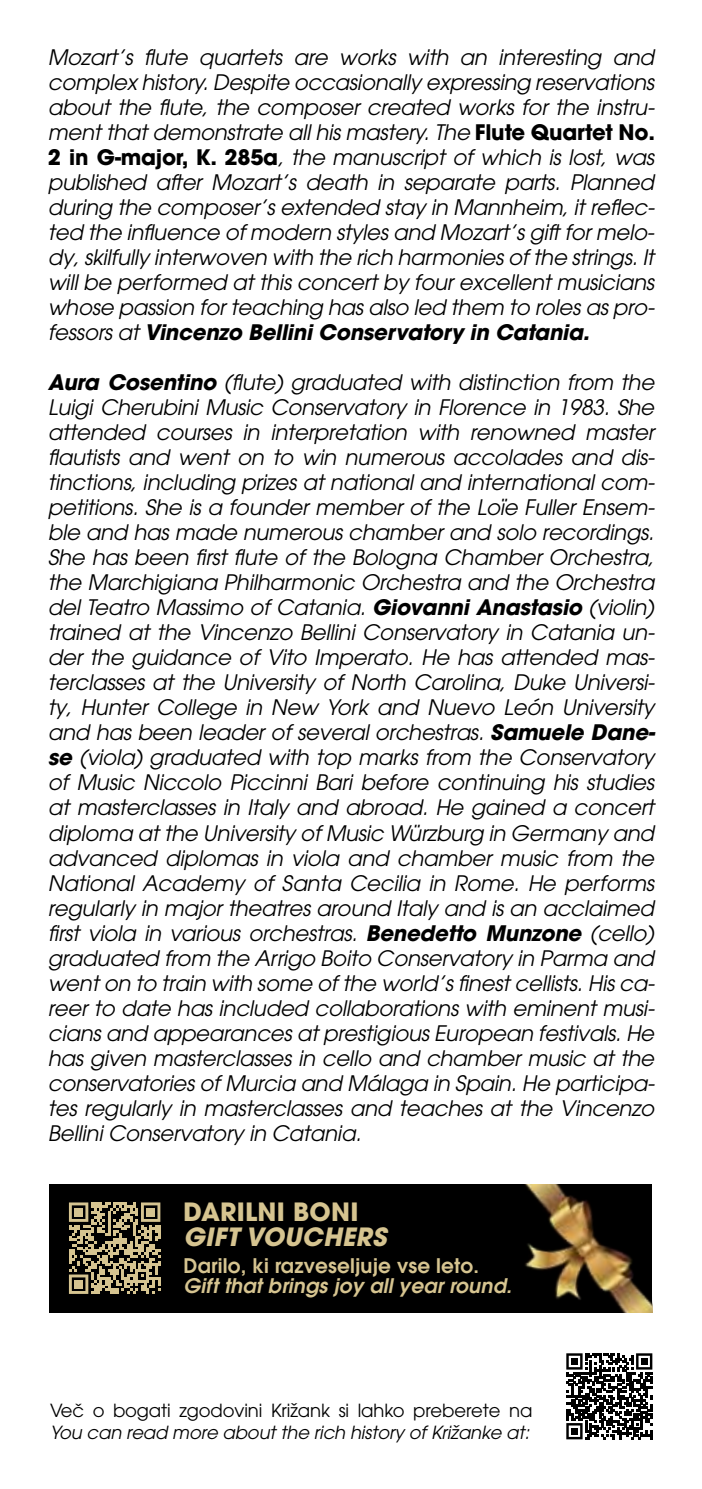
<style>
.page{position:relative;width:702px;height:1489px;background:#fff}
.page>*{position:absolute;margin:0;border:0;box-sizing:border-box;transform-origin:0 0}
.t1{font:italic 700 25px "ITC Avant Garde Pro";letter-spacing:.01em;color:#d6c490}
.t2{font:700 25px "ITC Avant Garde Pro";letter-spacing:.01em;color:#d6c490}
.t3{font:italic 21.25px/25px "ITC Avant Garde Pro";letter-spacing:-.01em;color:#000;text-align:justify}
.t4{font:italic 600 20px "ITC Avant Garde Pro";letter-spacing:.01em;color:#d6c490}
.t5{font:600 20px "ITC Avant Garde Pro";letter-spacing:.01em;color:#d6c490}
.t6{font:italic 18px "ITC Avant Garde Pro";letter-spacing:-.005em;color:#000}
.t7{font:18px "ITC Avant Garde Pro";letter-spacing:-.005em;color:#000}
.s1{font-weight:700;font-style:normal}
.s2{font-weight:700}
</style>
<div class="page">
<svg style="left:566px;top:1353px;width:86px;height:86px"></svg>
<div style="left:571px;top:1357px;width:7px;height:7px;background:#000"></div>
<div style="left:640px;top:1357px;width:7px;height:7px;background:#000"></div>
<div style="left:571px;top:1427px;width:7px;height:7px;background:#000"></div>
<div style="left:50px;top:1184px;width:602px;height:128px;background:#000"></div>
<svg style="left:69px;top:1202px;width:91px;height:91px"></svg>
<div style="left:74px;top:1207px;width:9px;height:9px;background:#d6c490"></div>
<div style="left:146px;top:1207px;width:9px;height:9px;background:#d6c490"></div>
<div style="left:74px;top:1279px;width:9px;height:9px;background:#d6c490"></div>
<img style="left:524px;top:1184px;width:128px;height:128px">
<p class="t3" style="left:48px;top:45px;width:608px">Mozart’s flute quartets are works with an interesting and complex history. Despite occasionally expressing reservations about the flute, the composer created works for the instru&shy;ment that demonstrate all his mastery. The <span class="s1">Flute Quartet No.<br>2 in G-major, K. 285a</span>, the manuscript of which is lost, was published after Mozart’s death in separate parts. Planned during the composer’s extended stay in Mannheim, it reflec&shy;ted the influence of modern styles and Mozart’s gift for melo&shy;dy, skilfully interwoven with the rich harmonies of the strings. It will be performed at this concert by four excellent musicians whose passion for teaching has also led them to roles as pro&shy;fessors at <span class="s2">Vincenzo Bellini Conservatory in Catania.</span></p>
<p class="t3" style="left:48px;top:370px;width:609px"><span class="s2">Aura Cosentino</span> (flute) graduated with distinction from the Luigi Cherubini Music Conservatory in Florence in 1983. She attended courses in interpretation with renowned master flautists and went on to win numerous accolades and dis&shy;tinctions, including prizes at national and international com&shy;petitions. She is a founder member of the Loïe Fuller Ensem&shy;ble and has made numerous chamber and solo recordings.<br>She has been first flute of the Bologna Chamber Orchestra, the Marchigiana Philharmonic Orchestra and the Orchestra del Teatro Massimo of Catania. <span class="s2">Giovanni Anastasio</span> (violin) trained at the Vincenzo Bellini Conservatory in Catania un&shy;der the guidance of Vito Imperato. He has attended mas&shy;terclasses at the University of North Carolina, Duke Universi&shy;ty, Hunter College in New York and Nuevo León University and has been leader of several orchestras. <span class="s2">Samuele Dane&shy;se</span> (viola) graduated with top marks from the Conservatory of Music Niccolo Piccinni Bari before continuing his studies at masterclasses in Italy and abroad. He gained a concert diploma at the University of Music Würzburg in Germany and advanced diplomas in viola and chamber music from the National Academy of Santa Cecilia in Rome. He performs regularly in major theatres around Italy and is an acclaimed first viola in various orchestras. <span class="s2">Benedetto Munzone</span> (cello) graduated from the Arrigo Boito Conservatory in Parma and went on to train with some of the world’s finest cellists. His ca&shy;reer to date has included collaborations with eminent musi&shy;cians and appearances at prestigious European festivals. He has given masterclasses in cello and chamber music at the conservatories of Murcia and Málaga in Spain. He participa&shy;tes regularly in masterclasses and teaches at the Vincenzo Bellini Conservatory in Catania.</p>
<p class="t2" style="left:183px;top:1194px;width:176px">DARILNI BONI</p>
<p class="t1" style="left:183px;top:1219px;width:204px">GIFT VOUCHERS</p>
<p class="t5" style="left:183px;top:1252px;width:297px">Darilo, ki razveseljuje vse leto.</p>
<p class="t4" style="left:183px;top:1271px;width:330px">Gift that brings joy all year round.</p>
<p class="t7" style="left:50px;top:1398px;width:483px">Več o bogati zgodovini Križank si lahko preberete na</p>
<p class="t6" style="left:50px;top:1421px;width:480px">You can read more about the rich history of Križanke at:</p>
</div>
